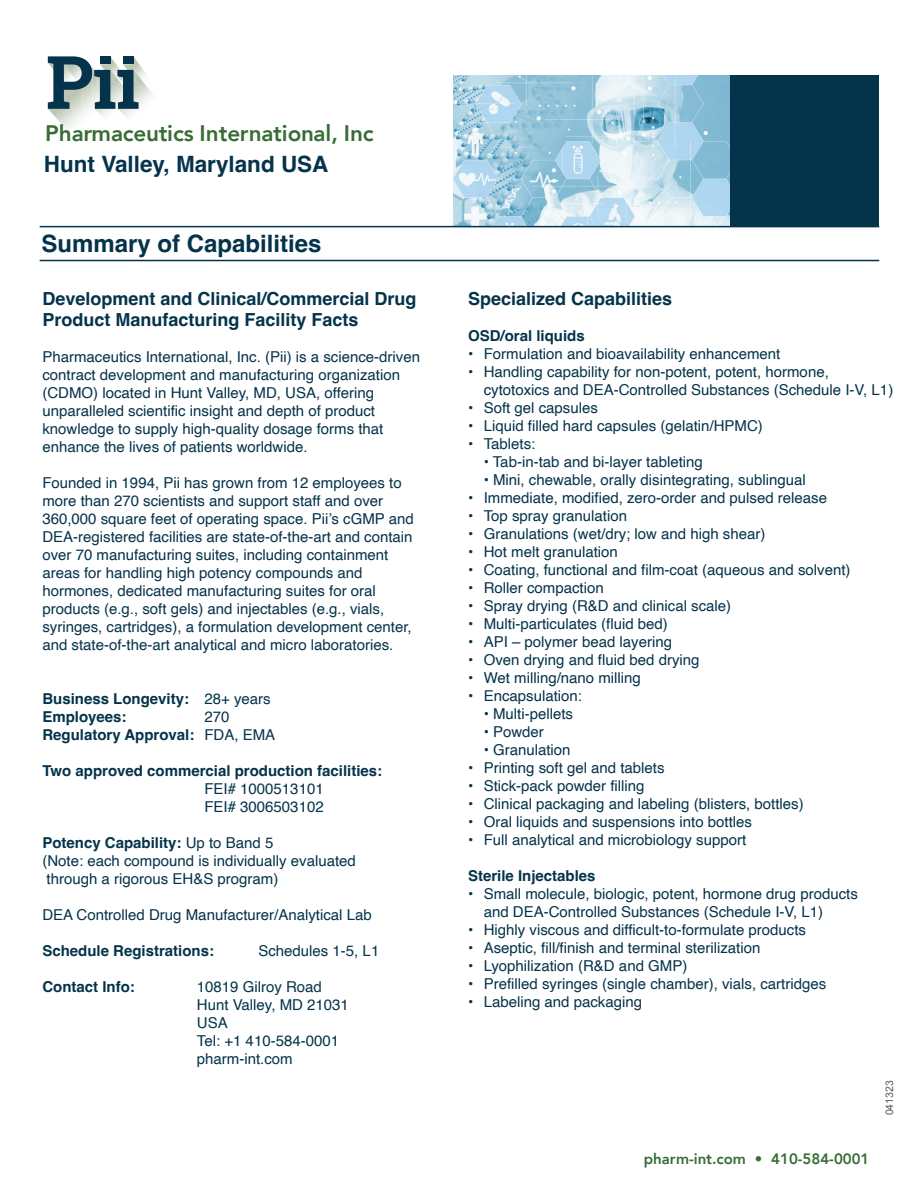
<style>
.page{position:relative;width:918px;height:1188px;background:#fff}
.page>*{position:absolute;margin:0;border:0;box-sizing:border-box;transform-origin:0 0}
.t1{font:700 24px "Helvetica";color:#05334b}
.t2{font:800 22.5px "Avenir";color:#376d35}
.t3{font:700 22.5px "Helvetica";color:#05334b}
.t4{font:700 18px/21.6px "Helvetica";color:#05334b}
.t5{font:15px/18px "Helvetica";color:#05334b}
.t6{font:700 15px/18px "Helvetica";color:#05334b}
.t7{font:800 15px "Avenir";color:#376d35}
.t8{font:10.5px "Arial";color:#57585a}
.s1{font-weight:400}
.s2{font-weight:700}
</style>
<div class="page">
<div style="left:728px;top:75px;width:151px;height:151px;background:#05334b"></div>
<img style="left:454px;top:75px;width:276px;height:151px">
<img style="left:58px;top:120px;width:5px;height:5px">
<img style="left:139px;top:64px;width:4px;height:6px">
<img style="left:139px;top:87px;width:14px;height:19px">
<img style="left:139px;top:70px;width:8px;height:18px">
<svg style="left:48px;top:56px;width:91px;height:64px"></svg>
<div style="left:123px;top:57px;width:11px;height:7px;background:#05334b"></div>
<hr style="left:40px;top:260px;width:839px;height:1px;background:#05334b">
<hr style="left:40px;top:226px;width:839px;height:1px;background:#05334b">
<h2 class="t2" style="left:45px;top:116px;width:330px">Pharmaceutics International, Inc</h2>
<h2 class="t3" style="left:44px;top:151px;width:286px">Hunt Valley, Maryland USA</h2>
<h1 class="t1" style="left:41px;top:229px;width:282px">Summary of Capabilities</h1>
<p class="t4" style="left:42px;top:289px;width:376px">Development and Clinical/Commercial Drug<br>Product Manufacturing Facility Facts</p>
<p class="t5" style="left:42px;top:348px;width:379px">Pharmaceutics International, Inc. (Pii) is a science-driven contract development and manufacturing organization (CDMO) located in Hunt Valley, MD, USA, offering unparalleled scientific insight and depth of product knowledge to supply high-quality dosage forms that enhance the lives of patients worldwide.</p>
<p class="t5" style="left:42px;top:474px;width:373px">Founded in 1994, Pii has grown from 12 employees to more than 270 scientists and support staff and over 360,000 square feet of operating space. Pii’s cGMP and DEA-registered facilities are state-of-the-art and contain over 70 manufacturing suites, including containment areas for handling high potency compounds and hormones, dedicated manufacturing suites for oral products (e.g., soft gels) and injectables (e.g., vials, syringes, cartridges), a formulation development center, and state-of-the-art analytical and micro laboratories.</p>
<p class="t6" style="left:42px;top:692px;width:230px">Business Longevity: <span class="s1">28+ years<br></span>Employees:</p>
<p class="t6" style="left:42px;top:710px;width:234px;text-indent:162px"><span class="s1">270<br></span>Regulatory Approval: <span class="s1">FDA, EMA</span></p>
<p class="t6" style="left:42px;top:764px;width:341px">Two approved commercial production facilities:</p>
<p class="t5" style="left:204px;top:780px;width:121px">FEI# 1000513101<br>FEI# 3006503102</p>
<p class="t5" style="left:42px;top:834px;width:315px"><span class="s2">Potency Capability:</span> Up to Band 5<br>(Note: each compound is individually evaluated through a rigorous EH&amp;S program)</p>
<p class="t5" style="left:42px;top:906px;width:331px">DEA Controlled Drug Manufacturer/Analytical Lab</p>
<p class="t6" style="left:42px;top:944px;width:173px">Schedule Registrations:</p>
<p class="t5" style="left:258px;top:942px;width:122px">Schedules 1-5, L1</p>
<p class="t6" style="left:42px;top:980px;width:94px">Contact Info:</p>
<p class="t5" style="left:197px;top:978px;width:154px">10819 Gilroy Road<br>Hunt Valley, MD 21031<br>USA<br>Tel: +1 410-584-0001 pharm-int.com</p>
<p class="t4" style="left:468px;top:289px;width:206px">Specialized Capabilities</p>
<p class="t6" style="left:468px;top:328px;width:118px">OSD/oral liquids</p>
<p class="t5" style="left:468px;top:345px;width:314px">• Formulation and bioavailability enhancement</p>
<p class="t5" style="left:484px;top:363px;width:411px;text-indent:-16px">• Handling capability for non-potent, potent, hormone, cytotoxics and DEA-Controlled Substances (Schedule I-V, L1)</p>
<p class="t5" style="left:468px;top:399px;width:131px">• Soft gel capsules</p>
<p class="t5" style="left:468px;top:417px;width:296px">• Liquid filled hard capsules (gelatin/HPMC)</p>
<p class="t5" style="left:468px;top:435px;width:69px">• Tablets:</p>
<p class="t5" style="left:484px;top:453px;width:221px">• Tab-in-tab and bi-layer tableting</p>
<p class="t5" style="left:484px;top:471px;width:324px">• Mini, chewable, orally disintegrating, sublingual</p>
<p class="t5" style="left:468px;top:489px;width:361px">• Immediate, modified, zero-order and pulsed release</p>
<p class="t5" style="left:468px;top:507px;width:161px">• Top spray granulation</p>
<p class="t5" style="left:468px;top:525px;width:299px">• Granulations (wet/dry; low and high shear)</p>
<p class="t5" style="left:468px;top:543px;width:151px">• Hot melt granulation</p>
<p class="t5" style="left:468px;top:561px;width:384px">• Coating, functional and film-coat (aqueous and solvent)</p>
<p class="t5" style="left:468px;top:579px;width:137px">• Roller compaction</p>
<p class="t5" style="left:468px;top:597px;width:265px">• Spray drying (R&amp;D and clinical scale)</p>
<p class="t5" style="left:468px;top:615px;width:201px">• Multi-particulates (fluid bed)</p>
<p class="t5" style="left:468px;top:633px;width:206px">• API – polymer bead layering</p>
<p class="t5" style="left:468px;top:651px;width:233px">• Oven drying and fluid bed drying</p>
<p class="t5" style="left:468px;top:669px;width:174px">• Wet milling/nano milling</p>
<p class="t5" style="left:468px;top:687px;width:115px">• Encapsulation:</p>
<p class="t5" style="left:484px;top:705px;width:91px">• Multi-pellets</p>
<p class="t5" style="left:484px;top:723px;width:62px">• Powder</p>
<p class="t5" style="left:484px;top:741px;width:88px">• Granulation</p>
<p class="t5" style="left:468px;top:759px;width:198px">• Printing soft gel and tablets</p>
<p class="t5" style="left:468px;top:777px;width:178px">• Stick-pack powder filling</p>
<p class="t5" style="left:468px;top:795px;width:337px">• Clinical packaging and labeling (blisters, bottles)</p>
<p class="t5" style="left:468px;top:813px;width:286px">• Oral liquids and suspensions into bottles</p>
<p class="t5" style="left:468px;top:831px;width:280px">• Full analytical and microbiology support</p>
<p class="t6" style="left:468px;top:868px;width:129px">Sterile Injectables</p>
<p class="t5" style="left:484px;top:885px;width:376px;text-indent:-16px">• Small molecule, biologic, potent, hormone drug products and DEA-Controlled Substances (Schedule I-V, L1)</p>
<p class="t5" style="left:468px;top:921px;width:339px">• Highly viscous and difficult-to-formulate products</p>
<p class="t5" style="left:468px;top:939px;width:294px">• Aseptic, fill/finish and terminal sterilization</p>
<p class="t5" style="left:468px;top:957px;width:221px">• Lyophilization (R&amp;D and GMP)</p>
<p class="t5" style="left:468px;top:975px;width:360px">• Prefilled syringes (single chamber), vials, cartridges</p>
<p class="t5" style="left:468px;top:993px;width:176px">• Labeling and packaging</p>
<p class="t7" style="left:644px;top:1147px;width:227px">pharm-int.com • 410-584-0001</p>
<p class="t8" style="left:882px;top:1115px;width:37px;rotate:-90deg">041323</p>
</div>
